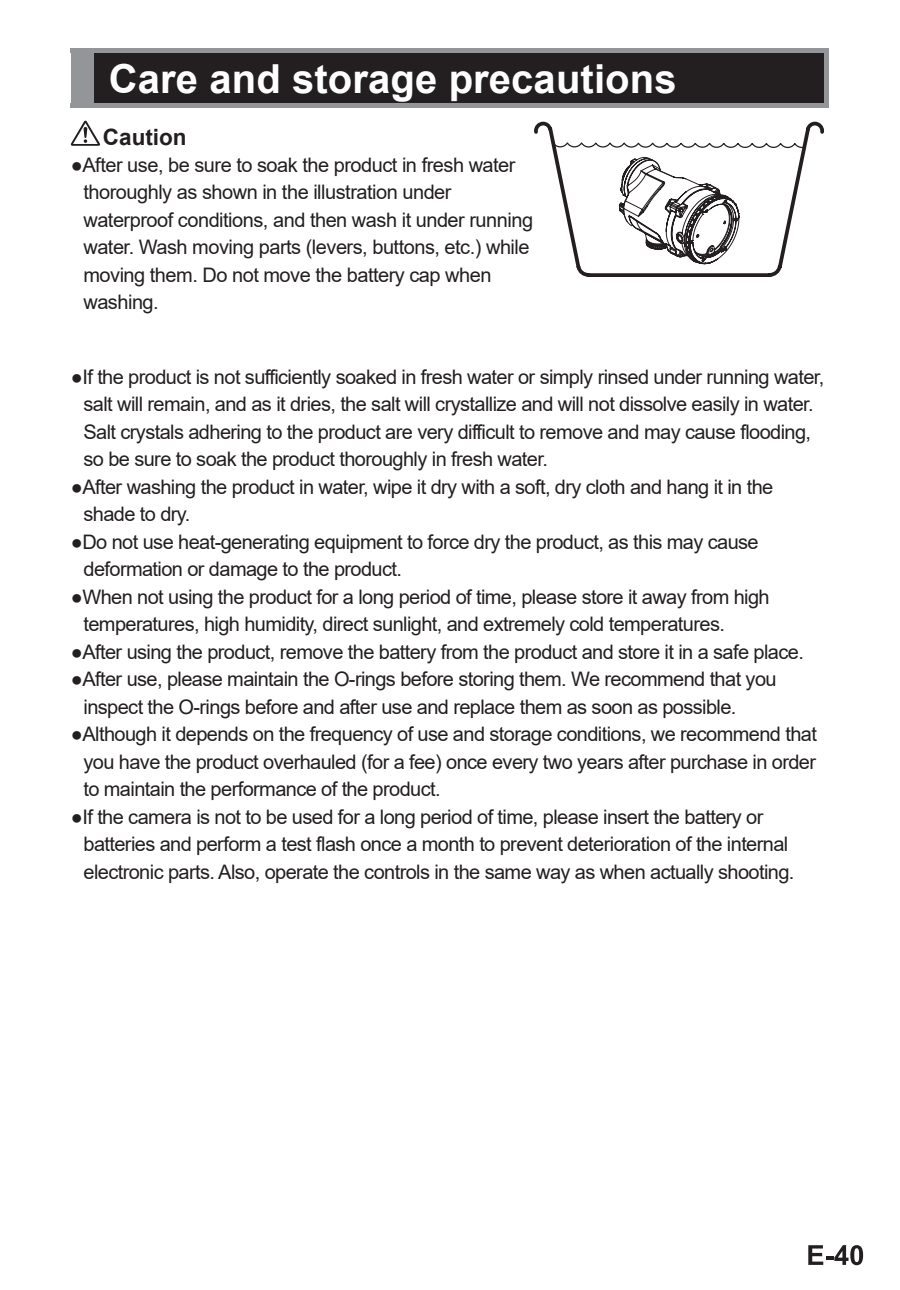
<style>
.page{position:relative;width:900px;height:1290px;background:#fff}
.page>*{position:absolute;margin:0;border:0;box-sizing:border-box;transform-origin:0 0}
.t1{font:700 40px "Arial";letter-spacing:.005em;color:#fff}
.t2{font:700 22.5px "Arial";color:#231f20}
.t3{font:20px/27.5px "Arial";letter-spacing:-.03em;color:#231f20}
</style>
<div class="page">
<div style="left:73px;top:51px;width:22px;height:55px;background:#939598"></div>
<div style="left:95px;top:51px;width:732px;height:55px;background:#231f20"></div>
<div style="left:71px;top:51px;width:5px;height:54px;background:#939598"></div>
<div style="left:824px;top:48px;width:5px;height:60px;background:#939598"></div>
<div style="left:71px;top:48px;width:758px;height:5px;background:#939598"></div>
<div style="left:71px;top:103px;width:758px;height:5px;background:#939598"></div>
<svg style="left:71px;top:121px;width:29px;height:25px"></svg>
<svg style="left:534px;top:121px;width:290px;height:156px"></svg>
<svg style="left:552px;top:141px;width:254px;height:8px"></svg>
<svg style="left:619px;top:157px;width:121px;height:108px"></svg>
<svg style="left:808px;top:1245px;width:55px;height:20px"></svg>
<h1 class="t1" style="left:109px;top:50px;width:569px">Care and storage precautions</h1>
<p class="t2" style="left:103px;top:121px;width:85px">Caution</p>
<p class="t3" style="left:83px;top:151px;width:451px;text-indent:-12px">●After use, be sure to soak the product in fresh water thoroughly as shown in the illustration under waterproof conditions, and then wash it under running water. Wash moving parts (levers, buttons, etc.) while moving them. Do not move the battery cap when washing.</p>
<p class="t3" style="left:83px;top:363px;width:742px;text-indent:-12px">●If the product is not sufficiently soaked in fresh water or simply rinsed under running water, salt will remain, and as it dries, the salt will crystallize and will not dissolve easily in water.<br>Salt crystals adhering to the product are very difficult to remove and may cause flooding, so be sure to soak the product thoroughly in fresh water.</p>
<p class="t3" style="left:83px;top:473px;width:691px;text-indent:-12px">●After washing the product in water, wipe it dry with a soft, dry cloth and hang it in the shade to dry.</p>
<p class="t3" style="left:83px;top:528px;width:677px;text-indent:-12px">●Do not use heat-generating equipment to force dry the product, as this may cause deformation or damage to the product.</p>
<p class="t3" style="left:83px;top:583px;width:688px;text-indent:-12px">●When not using the product for a long period of time, please store it away from high temperatures, high humidity, direct sunlight, and extremely cold temperatures.</p>
<p class="t3" style="left:71px;top:638px;width:734px">●After using the product, remove the battery from the product and store it in a safe place.</p>
<p class="t3" style="left:83px;top:665px;width:695px;text-indent:-12px">●After use, please maintain the O-rings before storing them. We recommend that you inspect the O-rings before and after use and replace them as soon as possible.</p>
<p class="t3" style="left:83px;top:720px;width:735px;text-align:justify;text-indent:-12px">●Although it depends on the frequency of use and storage conditions, we recommend that you have the product overhauled (for a fee) once every two years after purchase in order to maintain the performance of the product.</p>
<p class="t3" style="left:83px;top:803px;width:712px;text-indent:-12px">●If the camera is not to be used for a long period of time, please insert the battery or batteries and perform a test flash once a month to prevent deterioration of the internal electronic parts. Also, operate the controls in the same way as when actually shooting.</p>
</div>
